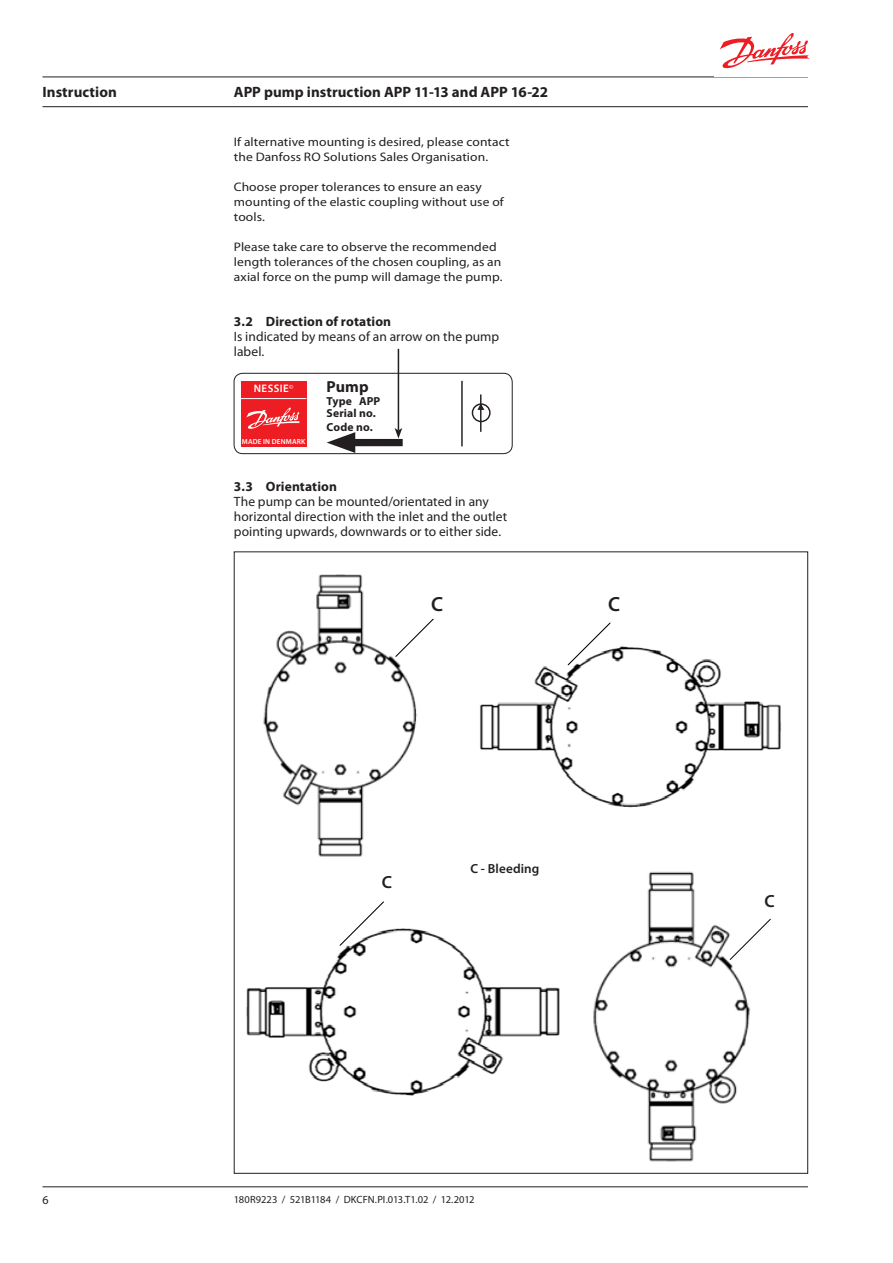
<style>
.page{position:relative;width:893px;height:1263px;background:#fff}
.page>*{position:absolute;margin:0;border:0;box-sizing:border-box;transform-origin:0 0}
.Body_copy__inside__T{font:600 20.55px "Myriad Pro";color:#231f20}
.Body_copy__inside__T-2{font:600 17.55px "Myriad Pro";color:#231f20}
.Body_copy__inside__T-3{font:700 16.05px "Myriad Pro";color:#231f20}
.t1{font:700 15px "Myriad Pro";letter-spacing:.005em;color:#231f20}
.Body_copy__inside{font:13.5px/15px "Myriad Pro";letter-spacing:.005em;color:#231f20}
.Subheading__inside{font:700 13.5px "Myriad Pro";letter-spacing:.01em;color:#231f20}
.Body_copy__inside__T-4{font:600 13.2px "Myriad Pro";letter-spacing:.01em;color:#231f20}
.Body_copy__inside-2{font:12.3px/15px "Myriad Pro";letter-spacing:.005em;color:#231f20;scale:1.09 1}
.t2{font:12px "Myriad Pro";color:#231f20}
.Body_copy__inside__T-5{font:700 11.7px "Myriad Pro";letter-spacing:.01em;color:#231f20}
.Body_copy__inside__T-6{font:600 10.95px "Myriad Pro";letter-spacing:.045em;color:#fff}
.t3{font:10.5px "Myriad Pro";letter-spacing:-.01em;color:#231f20}
.t4{font:8.7px "Arial";color:#000}
.t5{font:7.65px "Arial";color:#000}
.Body_copy__inside__T-7{font:600 7.2px "Myriad Pro";letter-spacing:.02em;color:#fff}
</style>
<div class="page">
<img style="left:263px;top:574px;width:154px;height:283px">
<svg style="left:394px;top:616px;width:40px;height:42px"></svg>
<div style="left:431px;top:595px;width:25px;height:24px;background:#fff"></div>
<img style="left:480px;top:646px;width:301px;height:162px">
<svg style="left:567px;top:622px;width:44px;height:44px"></svg>
<img style="left:593px;top:871px;width:158px;height:291px">
<svg style="left:729px;top:918px;width:42px;height:43px"></svg>
<img style="left:246px;top:928px;width:314px;height:168px">
<svg style="left:339px;top:901px;width:46px;height:46px"></svg>
<hr style="left:43px;top:77px;width:765px;height:1px;background:#231f20">
<hr style="left:43px;top:106px;width:765px;height:1px;background:#231f20">
<hr style="left:43px;top:1186px;width:765px;height:1px;background:#231f20">
<div style="left:234px;top:373px;width:278px;height:81px;border:1px solid #231f20;border-radius:9px"></div>
<div style="left:343px;top:439px;width:60px;height:7px;background:#231f20"></div>
<svg style="left:327px;top:432px;width:28px;height:21px"></svg>
<hr style="left:461px;top:381px;width:2px;height:65px;background:#231f20">
<hr style="left:480px;top:394px;width:1px;height:38px;background:#231f20">
<div style="left:472px;top:403px;width:19px;height:19px;border:1px solid #231f20;border-radius:50%"></div>
<svg style="left:477px;top:403px;width:7px;height:7px"></svg>
<div style="left:241px;top:381px;width:65px;height:65px;background:#ee1d23"></div>
<hr style="left:241px;top:398px;width:65px;height:1px;background:#fff">
<svg style="left:246px;top:407px;width:54px;height:22px"></svg>
<hr style="left:398px;top:349px;width:1px;height:81px;background:#231f20">
<svg style="left:395px;top:428px;width:7px;height:11px"></svg>
<svg style="left:720px;top:33px;width:90px;height:36px"></svg>
<p class="t1" style="left:43px;top:82px;width:76px">Instruction</p>
<p class="t1" style="left:234px;top:82px;width:316px">APP pump instruction APP 11-13 and APP 16-22</p>
<p class="Body_copy__inside-2" style="left:234px;top:134px;width:255px">If alternative mounting is desired, please contact the Danfoss RO Solutions Sales Organisation.</p>
<p class="Body_copy__inside-2" style="left:234px;top:179px;width:249px">Choose proper tolerances to ensure an easy mounting of the elastic coupling without use of tools.</p>
<p class="Body_copy__inside-2" style="left:234px;top:239px;width:248px">Please take care to observe the recommended length tolerances of the chosen coupling, as an axial force on the pump will damage the pump.</p>
<p class="Subheading__inside" style="left:234px;top:313px;width:159px">3.2 Direction of rotation</p>
<p class="Body_copy__inside" style="left:234px;top:329px;width:267px">Is indicated by means of an arrow on the pump label.</p>
<p class="Body_copy__inside__T-6" style="left:254px;top:382px;width:41px">NESSIE<sup>©</sup></p>
<p class="Body_copy__inside__T-7" style="left:242px;top:437px;width:65px">MADE IN DENMARK</p>
<p class="Body_copy__inside__T-3" style="left:327px;top:376px;width:43px">Pump</p>
<p class="Body_copy__inside__T-5" style="left:327px;top:394px;width:55px">Type APP</p>
<p class="Body_copy__inside__T-5" style="left:327px;top:405px;width:51px">Serial no.</p>
<p class="Body_copy__inside__T-5" style="left:327px;top:419px;width:48px">Code no.</p>
<p class="Subheading__inside" style="left:234px;top:478px;width:105px">3.3 Orientation</p>
<p class="Body_copy__inside" style="left:234px;top:494px;width:275px">The pump can be mounted/orientated in any horizontal direction with the inlet and the outlet pointing upwards, downwards or to either side.</p>
<p class="Body_copy__inside__T" style="left:431px;top:591px;width:14px">C</p>
<p class="Body_copy__inside__T" style="left:608px;top:591px;width:14px">C</p>
<p class="t4" style="left:609px;top:605px;width:8px">C</p>
<p class="Body_copy__inside__T-2" style="left:382px;top:871px;width:12px">C</p>
<p class="t4" style="left:383px;top:884px;width:8px">C</p>
<p class="Body_copy__inside__T-4" style="left:470px;top:861px;width:70px">C - Bleeding</p>
<p class="t2" style="left:43px;top:1192px;width:8px">6</p>
<p class="t3" style="left:234px;top:1193px;width:242px">180R9223 / 521B1184 / DKCFN.PI.013.T1.02 / 12.2012</p>
<p class="Body_copy__inside__T-2" style="left:764px;top:890px;width:12px">C</p>
<p class="t5" style="left:772px;top:898px;width:7px">C</p>
</div>
